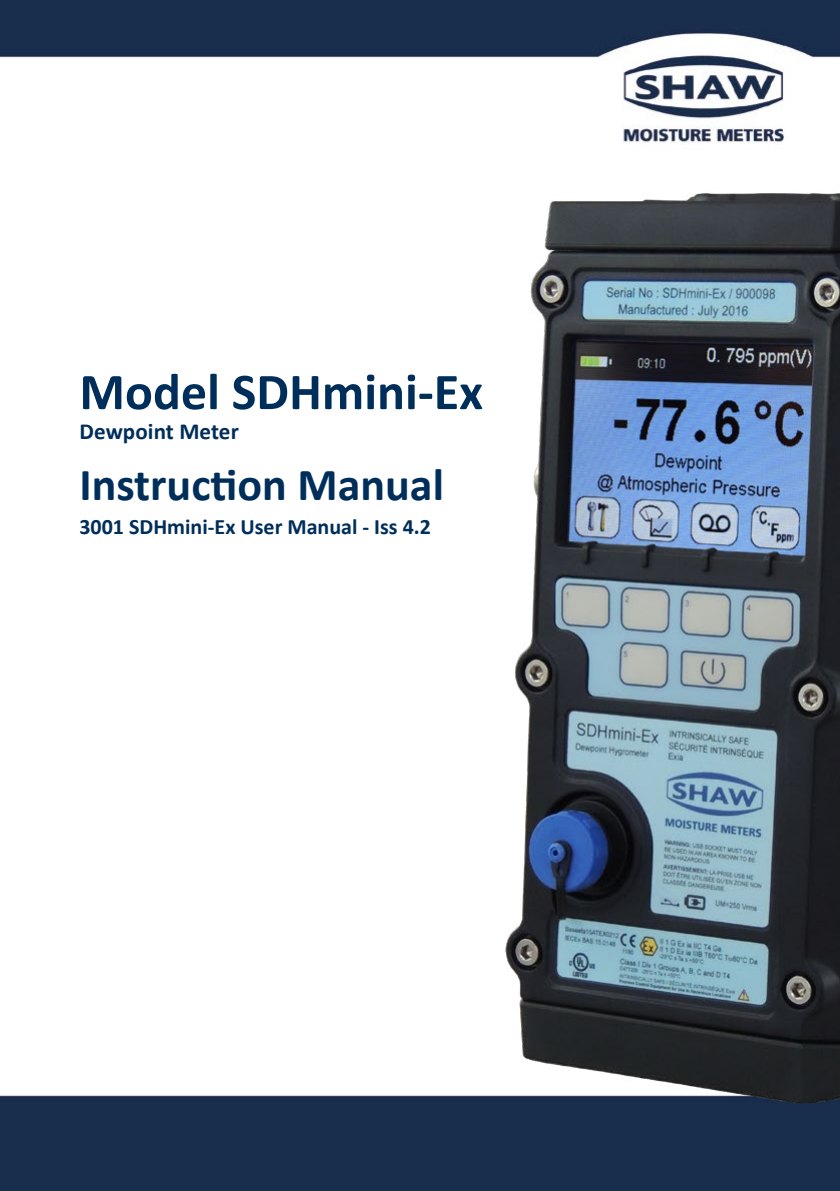
<style>
.page{position:relative;width:840px;height:1191px;background:#fff}
.page>*{position:absolute;margin:0;border:0;box-sizing:border-box;transform-origin:0 0}
.t1{font:700 52px "Calibri";color:#002e5a}
.t2{font:700 46px "Calibri";color:#002e5a}
.t3{font:700 23px "Calibri";letter-spacing:.005em;color:#002e5a}
.t4{font:700 22px "Calibri";color:#002e5a}
</style>
<div class="page">
<img style="left:0;top:0;width:839px;height:1191px">
<img style="left:448px;top:164px;width:391px;height:970px">
<h1 class="t1" style="left:79px;top:358px;width:405px">Model SDHmini-Ex</h1>
<p class="t3" style="left:79px;top:417px;width:161px">Dewpoint Meter</p>
<h2 class="t2" style="left:79px;top:455px;width:366px">Instruction Manual</h2>
<p class="t4" style="left:79px;top:512px;width:353px">3001 SDHmini-Ex User Manual - Iss 4.2</p>
</div>
